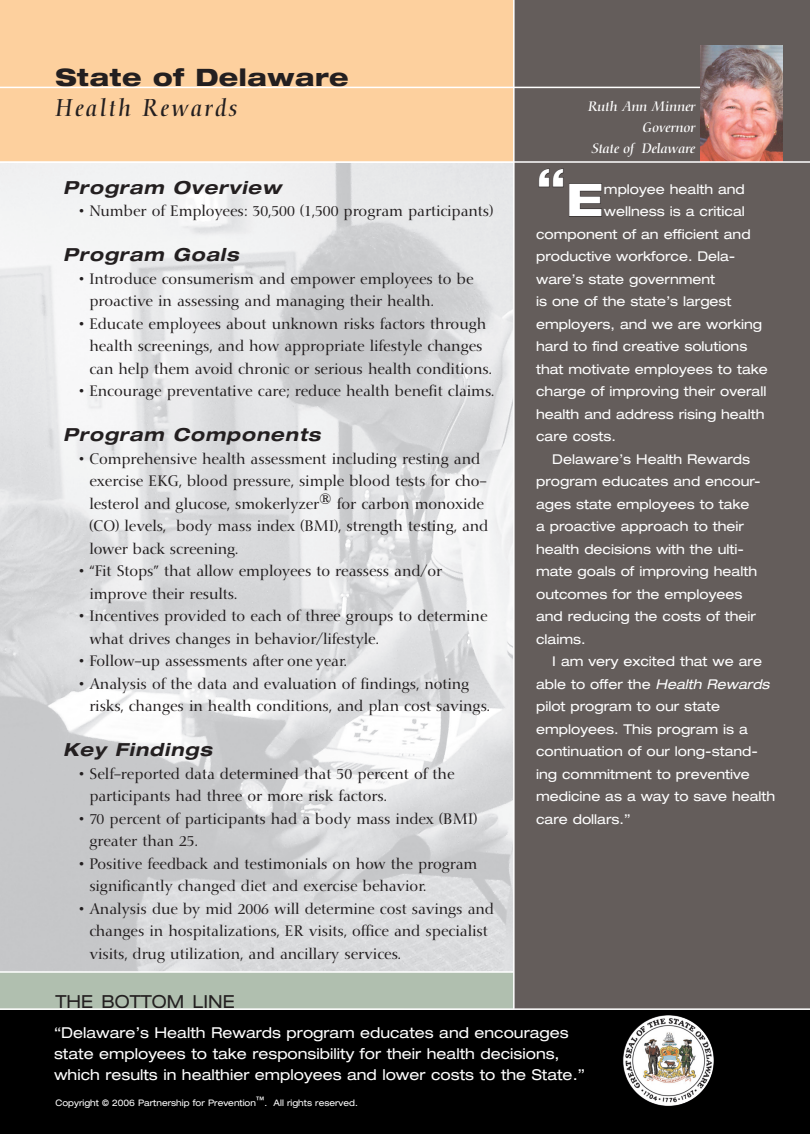
<style>
.page{position:relative;width:810px;height:1134px;background:#fff}
.page>*{position:absolute;margin:0;border:0;box-sizing:border-box;transform-origin:0 0}
.t1{font:800 expanded 45px "Helvetica Neue";color:#fff}
.t2{font:800 expanded 24px "Helvetica Neue";letter-spacing:.02em;color:#231f20}
.t3{font:italic 24px "Nofret";letter-spacing:.1em;color:#231f20}
.t4{font:italic 700 expanded 18px "Helvetica Neue";letter-spacing:.05em;color:#231f20}
.t5{font:expanded 18px "Helvetica Neue";color:#231f20;scale:.95 1}
.t6{font:15px/22.5px "Nofret";color:#231f20}
.t7{font:expanded 15px/21px "Helvetica Neue";color:#fff}
.t8{font:expanded 13.5px "Helvetica Neue";color:#fff}
.t9{font:italic 13.5px/21px "Nofret";letter-spacing:-.01em;color:#fff;text-align:right;scale:1.11 1}
.t10{font:expanded 9px "Helvetica Neue";color:#fff;scale:.95 1}
.s1{font-style:italic}
</style>
<div class="page">
<img style="left:0;top:163px;width:513px;height:808px">
<div style="left:0;top:972px;width:619px;height:139px;background:#b0bfaf"></div>
<div style="left:0;top:0;width:810px;height:162px;background:#fdd09e"></div>
<div style="left:514px;top:0;width:296px;height:1010px;background:#645d5b"></div>
<svg style="left:538px;top:168px;width:64px;height:49px"></svg>
<hr style="left:0;top:87px;width:704px;height:1px;background:#fff">
<hr style="left:0;top:971px;width:514px;height:2px;background:#fff">
<hr style="left:513px;top:0;width:2px;height:1009px;background:#fff">
<div style="left:0;top:1010px;width:810px;height:124px;background:#000"></div>
<img style="left:701px;top:46px;width:82px;height:115px">
<hr style="left:0;top:1008px;width:810px;height:2px;background:#fff">
<hr style="left:0;top:161px;width:810px;height:2px;background:#fff">
<img style="left:623px;top:1015px;width:91px;height:91px;border-radius:50%">
<h2 class="t2" style="left:56px;top:62px;width:295px">State of Delaware</h2>
<h2 class="t3" style="left:56px;top:93px;width:184px">Health Rewards</h2>
<p class="t4" style="left:63px;top:176px;width:220px">Program Overview</p>
<p class="t6" style="left:79px;top:200px;width:415px">• Number of Employees: 30,500 (1,500 program participants)</p>
<p class="t4" style="left:63px;top:243px;width:177px">Program Goals</p>
<p class="t6" style="left:89px;top:267px;width:386px;text-indent:-10px">• Introduce consumerism and empower employees to be proactive in assessing and managing their health.</p>
<p class="t6" style="left:89px;top:312px;width:404px;text-indent:-10px">• Educate employees about unknown risks factors through health screenings, and how appropriate lifestyle changes can help them avoid chronic or serious health conditions.</p>
<p class="t6" style="left:79px;top:380px;width:417px">• Encourage preventative care; reduce health benefit claims.</p>
<p class="t4" style="left:63px;top:423px;width:259px">Program Components</p>
<p class="t6" style="left:89px;top:447px;width:400px;text-indent:-10px">• Comprehensive health assessment including resting and exercise EKG, blood pressure, simple blood tests for cho&shy;lesterol and glucose, smokerlyzer® for carbon monoxide (CO) levels, body mass index (BMI), strength testing, and lower back screening.</p>
<p class="t6" style="left:89px;top:560px;width:354px;text-indent:-10px">• “Fit Stops” that allow employees to reassess and/or improve their results.</p>
<p class="t6" style="left:89px;top:605px;width:400px;text-indent:-10px">• Incentives provided to each of three groups to determine what drives changes in behavior/lifestyle.</p>
<p class="t6" style="left:79px;top:650px;width:269px">• Follow-up assessments after one year.</p>
<p class="t6" style="left:89px;top:672px;width:402px;text-indent:-10px">• Analysis of the data and evaluation of findings, noting risks, changes in health conditions, and plan cost savings.</p>
<p class="t4" style="left:63px;top:738px;width:151px">Key Findings</p>
<p class="t6" style="left:89px;top:762px;width:367px;text-indent:-10px">• Self-reported data determined that 50 percent of the participants had three or more risk factors.</p>
<p class="t6" style="left:89px;top:807px;width:389px;text-indent:-10px">• 70 percent of participants had a body mass index (BMI) greater than 25.</p>
<p class="t6" style="left:89px;top:852px;width:390px;text-indent:-10px">• Positive feedback and testimonials on how the program significantly changed diet and exercise behavior.</p>
<p class="t6" style="left:89px;top:897px;width:406px;text-indent:-10px">• Analysis due by mid 2006 will determine cost savings and changes in hospitalizations, ER visits, office and specialist visits, drug utilization, and ancillary services.</p>
<p class="t5" style="left:56px;top:991px;width:190px">the bottom line</p>
<p class="t9" style="left:588px;top:96px;width:98px">Ruth Ann Minner<br>Governor<br>State of Delaware</p>
<h1 class="t1" style="left:536px;top:164px;width:68px">“E</h1>
<p class="t8" style="left:604px;top:181px;width:142px">mployee health and</p>
<p class="t8" style="left:604px;top:203px;width:142px">wellness is a critical</p>
<p class="t8" style="left:536px;top:226px;width:216px">component of an efficient and</p>
<p class="t8" style="left:536px;top:248px;width:201px">productive workforce. Dela-</p>
<p class="t8" style="left:536px;top:271px;width:181px">ware’s state government</p>
<p class="t8" style="left:536px;top:293px;width:197px">is one of the state’s largest</p>
<p class="t8" style="left:536px;top:316px;width:228px">employers, and we are working</p>
<p class="t8" style="left:536px;top:338px;width:213px">hard to find creative solutions</p>
<p class="t8" style="left:536px;top:361px;width:233px">that motivate employees to take</p>
<p class="t8" style="left:536px;top:383px;width:232px">charge of improving their overall</p>
<p class="t8" style="left:536px;top:406px;width:230px">health and address rising health</p>
<p class="t8" style="left:536px;top:428px;width:81px">care costs.</p>
<p class="t8" style="left:552px;top:451px;width:199px">Delaware’s Health Rewards</p>
<p class="t8" style="left:536px;top:473px;width:226px">program educates and encour-</p>
<p class="t8" style="left:536px;top:496px;width:215px">ages state employees to take</p>
<p class="t8" style="left:536px;top:518px;width:210px">a proactive approach to their</p>
<p class="t8" style="left:536px;top:541px;width:209px">health decisions with the ulti-</p>
<p class="t8" style="left:536px;top:563px;width:223px">mate goals of improving health</p>
<p class="t8" style="left:536px;top:586px;width:208px">outcomes for the employees</p>
<p class="t8" style="left:536px;top:608px;width:222px">and reducing the costs of their</p>
<p class="t8" style="left:536px;top:631px;width:51px">claims.</p>
<p class="t8" style="left:552px;top:653px;width:211px">I am very excited that we are</p>
<p class="t8" style="left:536px;top:676px;width:235px">able to offer the <span class="s1">Health Rewards</span></p>
<p class="t8" style="left:536px;top:698px;width:185px">pilot program to our state</p>
<p class="t8" style="left:536px;top:721px;width:213px">employees. This program is a</p>
<p class="t8" style="left:536px;top:743px;width:223px">continuation of our long-stand-</p>
<p class="t8" style="left:536px;top:766px;width:215px">ing commitment to preventive</p>
<p class="t8" style="left:536px;top:788px;width:241px">medicine as a way to save health</p>
<p class="t8" style="left:536px;top:811px;width:96px">care dollars.”</p>
<p class="t7" style="left:54px;top:1022px;width:532px">“Delaware’s Health Rewards program educates and encourages state employees to take responsibility for their health decisions, which results in healthier employees and lower costs to the State.”</p>
<p class="t10" style="left:55px;top:1098px;width:320px">Copyright © 2006 Partnership for Prevention™. All rights reserved.</p>
</div>
